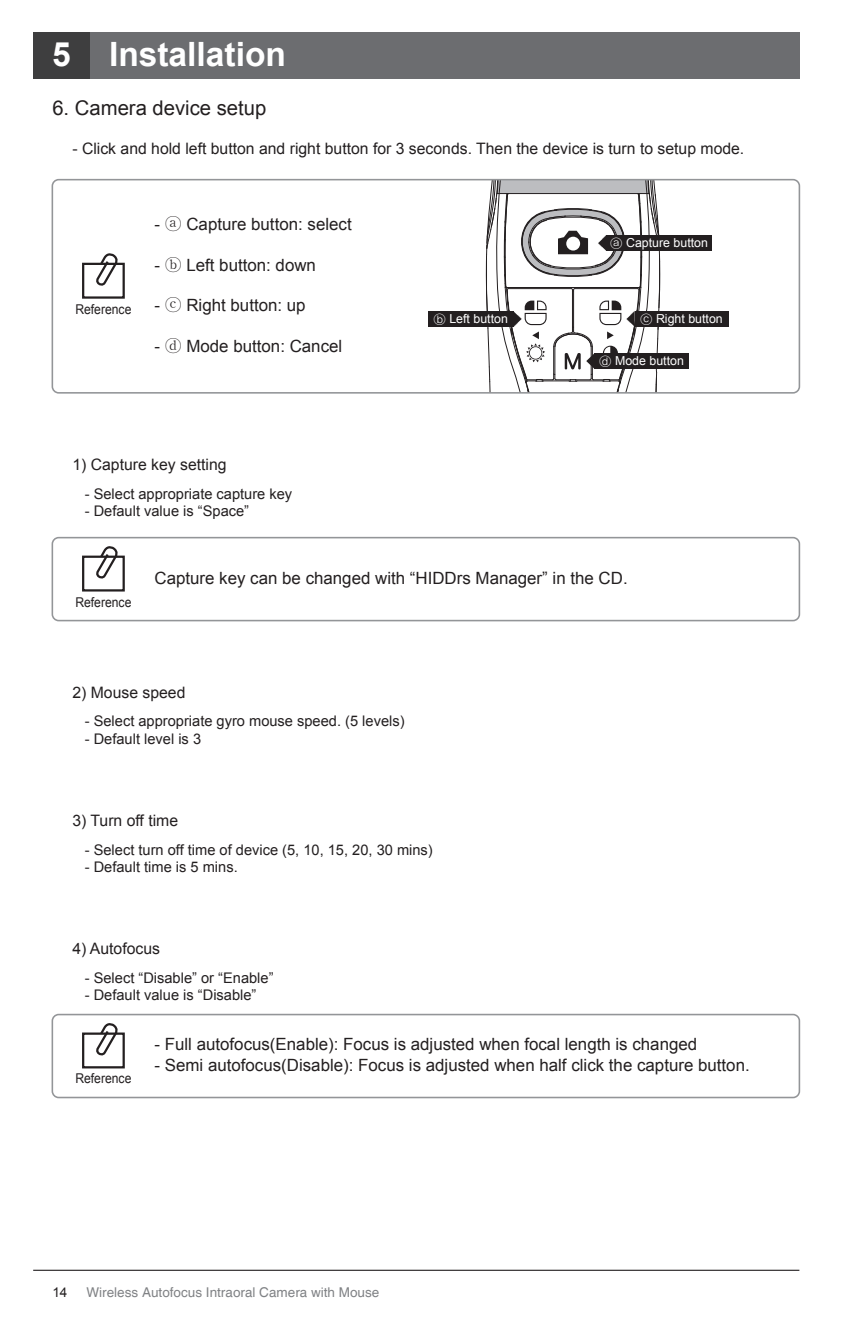
<style>
.page{position:relative;width:862px;height:1340px;background:#fff}
.page>*{position:absolute;margin:0;border:0;box-sizing:border-box;transform-origin:0 0}
.t1{font:700 33.52px "Arial";color:#fff}
.t2{font:20.25px "Arial";color:#231f20}
.t3{font:16.88px "Arial";color:#231f20}
.t4{font:15.75px "Arial";color:#231f20}
.t5{font:14.62px "Arial";color:#231f20}
.t6{font:13.5px "Helvetica";color:#808285}
.t7{font:13.5px "Arial";color:#231f20;scale:.9 1}
.t8{font:13.5px "Arial";color:#231f20}
.t9{font:12.38px "Arial";color:#fff}
.s1{font-family:"Adobe Myungjo Std";font-weight:500}
.s2{font-family:"YDIYGO320"}
</style>
<div class="page">
<div style="left:33px;top:32px;width:766px;height:47px;background:#6c6d70"></div>
<div style="left:33px;top:32px;width:57px;height:47px;background:#3e3e3f"></div>
<hr style="left:33px;top:1269px;width:766px;height:1px;background:#231f20">
<div style="left:82px;top:263px;width:43px;height:36px;background:#fff;border:2px solid #231f20"></div>
<svg style="left:95px;top:253px;width:23px;height:33px"></svg>
<div style="left:52px;top:1013px;width:747px;height:85px;border:2px solid #939598;border-radius:6px"></div>
<div style="left:82px;top:1032px;width:43px;height:36px;background:#fff;border:2px solid #231f20"></div>
<svg style="left:95px;top:1023px;width:23px;height:33px"></svg>
<div style="left:52px;top:537px;width:747px;height:84px;border:2px solid #939598;border-radius:6px"></div>
<div style="left:82px;top:555px;width:43px;height:36px;background:#fff;border:2px solid #231f20"></div>
<svg style="left:95px;top:546px;width:23px;height:33px"></svg>
<div style="left:606px;top:235px;width:105px;height:16px;background:#231f20"></div>
<div style="left:594px;top:353px;width:94px;height:16px;background:#231f20"></div>
<div style="left:428px;top:311px;width:85px;height:16px;background:#231f20"></div>
<div style="left:634px;top:311px;width:94px;height:16px;background:#231f20"></div>
<svg style="left:486px;top:182px;width:174px;height:208px"></svg>
<div style="left:52px;top:179px;width:747px;height:214px;border:2px solid #939598;border-radius:6px"></div>
<h1 class="t1" style="left:52px;top:32px;width:235px">5 Installation</h1>
<p class="t2" style="left:52px;top:94px;width:215px">6. Camera device setup</p>
<p class="t4" style="left:72px;top:138px;width:673px">- Click and hold left button and right button for 3 seconds. Then the device is turn to setup mode.</p>
<p class="t7" style="left:75px;top:300px;width:64px">Reference</p>
<p class="t3" style="left:154px;top:213px;width:198px">- <span class="s1">ⓐ</span> Capture button: select</p>
<p class="t3" style="left:154px;top:254px;width:163px">- <span class="s1">ⓑ</span> Left button: down</p>
<p class="t3" style="left:154px;top:294px;width:153px">- <span class="s1">ⓒ</span> Right button: up</p>
<p class="t3" style="left:154px;top:335px;width:189px">- <span class="s1">ⓓ</span> Mode button: Cancel</p>
<p class="t4" style="left:72px;top:454px;width:156px">1) Capture key setting</p>
<p class="t5" style="left:85px;top:484px;width:209px">- Select appropriate capture key</p>
<p class="t5" style="left:85px;top:501px;width:166px">- Default value is “Space”</p>
<p class="t9" style="left:610px;top:234px;width:99px"><span class="s2">ⓐ</span> Capture button</p>
<p class="t9" style="left:433px;top:310px;width:76px"><span class="s2">ⓑ</span> Left button</p>
<p class="t9" style="left:639px;top:310px;width:84px"><span class="s2">ⓒ</span> Right button</p>
<p class="t9" style="left:599px;top:352px;width:86px"><span class="s2">ⓓ</span> Mode button</p>
<p class="t7" style="left:75px;top:593px;width:64px">Reference</p>
<p class="t3" style="left:154px;top:566px;width:474px">Capture key can be changed with “HIDDrs Manager” in the CD.</p>
<p class="t4" style="left:72px;top:682px;width:114px">2) Mouse speed</p>
<p class="t5" style="left:85px;top:711px;width:321px">- Select appropriate gyro mouse speed. (5 levels)</p>
<p class="t5" style="left:85px;top:729px;width:118px">- Default level is 3</p>
<p class="t4" style="left:72px;top:810px;width:107px">3) Turn off time</p>
<p class="t5" style="left:85px;top:839px;width:349px">- Select turn off time of device (5, 10, 15, 20, 30 mins)</p>
<p class="t5" style="left:85px;top:857px;width:154px">- Default time is 5 mins.</p>
<p class="t4" style="left:72px;top:938px;width:89px">4) Autofocus</p>
<p class="t5" style="left:85px;top:968px;width:190px">- Select “Disable” or “Enable”</p>
<p class="t5" style="left:85px;top:985px;width:173px">- Default value is “Disable”</p>
<p class="t3" style="left:154px;top:1033px;width:544px">- Full autofocus(Enable): Focus is adjusted when focal length is changed</p>
<p class="t3" style="left:154px;top:1053px;width:596px">- Semi autofocus(Disable): Focus is adjusted when half click the capture button.</p>
<p class="t7" style="left:75px;top:1069px;width:64px">Reference</p>
<p class="t8" style="left:52px;top:1282px;width:17px">14</p>
<p class="t6" style="left:86px;top:1284px;width:294px">Wireless Autofocus Intraoral Camera with Mouse</p>
</div>
